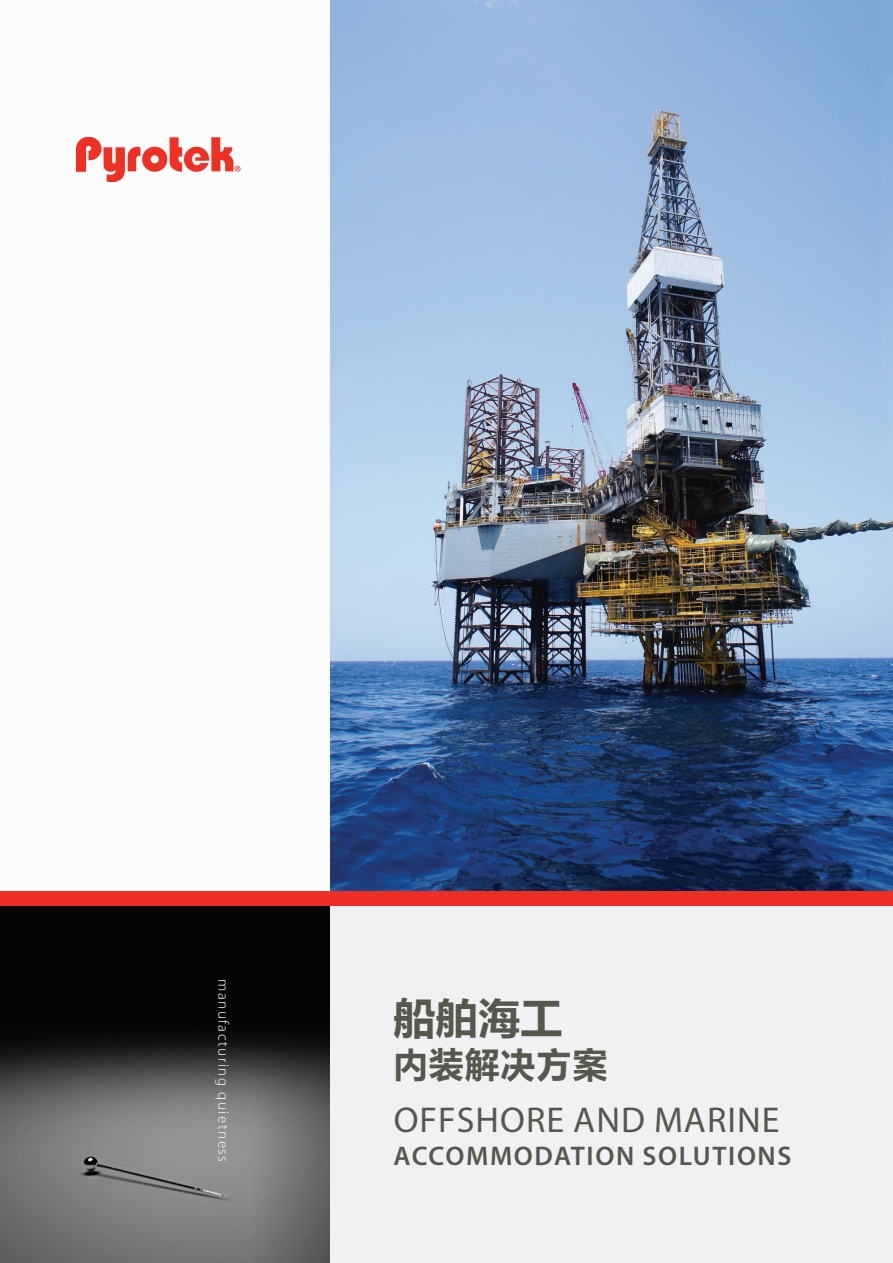
<style>
.page{position:relative;width:893px;height:1263px;background:#fff}
.page>*{position:absolute;margin:0;border:0;box-sizing:border-box;transform-origin:0 0}
.t1{font:700 42px "Microsoft Ya Hei";color:#58574e}
.t2{font:36px "Myriad Pro";letter-spacing:.03em;color:#58574e}
.t3{font:700 34.5px "Microsoft Ya Hei";letter-spacing:.04em;color:#58574e}
.t4{font:600 27px "Myriad Pro";letter-spacing:.06em;color:#58574e}
.t5{font:300 15px "Myriad Pro";letter-spacing:.1em;color:#fff}
</style>
<div class="page">
<div style="left:330px;top:0;width:563px;height:1263px;background:#f0f1f2"></div>
<img style="left:331px;top:0;width:562px;height:891px">
<img style="left:0;top:906px;width:330px;height:357px">
<div style="left:0;top:891px;width:893px;height:15px;background:#ee2e22"></div>
<svg style="left:76px;top:137px;width:165px;height:44px"></svg>
<p class="t5" style="left:232px;top:979px;width:185px;rotate:90deg">manufacturing quietness</p>
<h1 class="t1" style="left:393px;top:989px;width:171px">船舶海工</h1>
<h3 class="t3" style="left:393px;top:1041px;width:215px">内装解决方案</h3>
<h2 class="t2" style="left:394px;top:1098px;width:387px">OFFSHORE AND MARINE</h2>
<h3 class="t4" style="left:394px;top:1138px;width:399px">ACCOMMODATION SOLUTIONS</h3>
</div>
